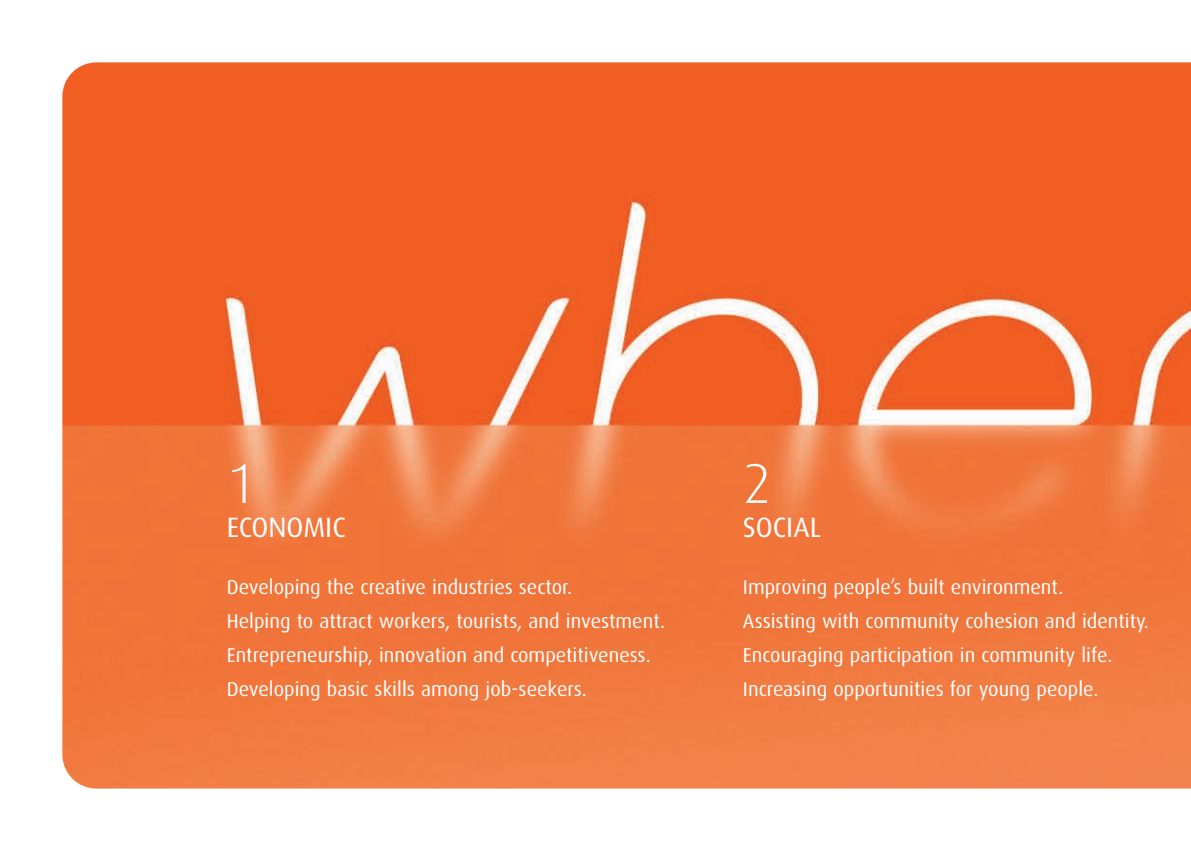
<style>
.page{position:relative;width:1191px;height:851px;background:#fff}
.page>*{position:absolute;margin:0;border:0;box-sizing:border-box;transform-origin:0 0}
.t1{font:300 56px "Dax";color:#fff}
.t2{font:28px "Dax";color:#fff}
.t3{font:20px/34px "Dax";color:#fff}
</style>
<div class="page">
<img style="left:62px;top:62px;width:1129px;height:726px">
<h1 class="t1" style="left:227px;top:453px;width:30px">1</h1>
<h2 class="t2" style="left:227px;top:511px;width:120px">ECONOMIC</h2>
<p class="t3" style="left:227px;top:570px;width:440px">Developing the creative industries sector.<br>Helping to attract workers, tourists, and investment.<br>Entrepreneurship, innovation and competitiveness.<br>Developing basic skills among job-seekers.</p>
<h1 class="t1" style="left:743px;top:453px;width:30px">2</h1>
<h2 class="t2" style="left:743px;top:511px;width:80px">SOCIAL</h2>
<p class="t3" style="left:743px;top:570px;width:407px">Improving people’s built environment.<br>Assisting with community cohesion and identity.<br>Encouraging participation in community life.<br>Increasing opportunities for young people.</p>
</div>
